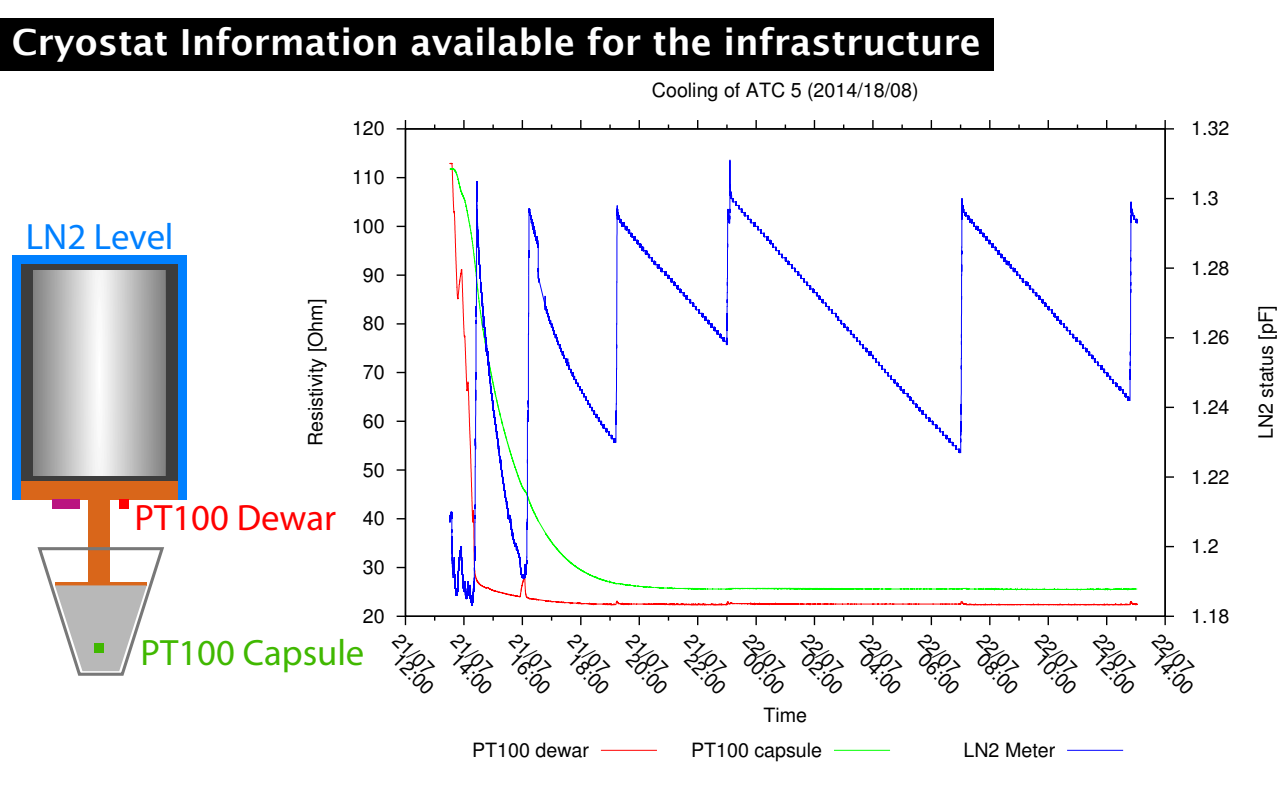
<style>
.page{position:relative;width:1280px;height:800px;background:#fff}
.page>*{position:absolute;margin:0;border:0;box-sizing:border-box;transform-origin:0 0}
.t1{font:36.7px "Myriad Pro";color:#40b800}
.t2{font:36.7px "Myriad Pro";color:#f00}
.t3{font:36.7px "Myriad Pro";color:#0080ff}
.t4{font:600 36px "Lucida Sans";color:#fff}
.t5{font:19.7px/13.9px "Helvetica";color:#000}
</style>
<div class="page">
<div style="left:0;top:18px;width:994px;height:53px;background:#000"></div>
<div style="left:12px;top:255px;width:175px;height:245px;background:#0080ff"></div>
<div style="left:21px;top:264px;width:156px;height:217px;background:#3d3d3d"></div>
<svg style="left:33px;top:270px;width:132px;height:205px;background:#bfbfbf"></svg>
<div style="left:21px;top:481px;width:156px;height:19px;background:#d9661a"></div>
<div style="left:89px;top:500px;width:21px;height:82px;background:#d9661a"></div>
<svg style="left:37px;top:546px;width:127px;height:130px"></svg>
<div style="left:52px;top:500px;width:27px;height:9px;background:#ba1480"></div>
<div style="left:119px;top:500px;width:9px;height:9px;background:#f00"></div>
<div style="left:95px;top:644px;width:9px;height:9px;background:#40b800"></div>
<svg style="left:397px;top:469px;width:8px;height:2px"></svg>
<svg style="left:397px;top:323px;width:8px;height:2px"></svg>
<svg style="left:397px;top:274px;width:8px;height:2px"></svg>
<svg style="left:397px;top:616px;width:9px;height:9px"></svg>
<svg style="left:397px;top:120px;width:9px;height:10px"></svg>
<svg style="left:1164px;top:616px;width:10px;height:9px"></svg>
<svg style="left:1166px;top:476px;width:8px;height:2px"></svg>
<svg style="left:1166px;top:337px;width:8px;height:2px"></svg>
<svg style="left:1166px;top:267px;width:8px;height:2px"></svg>
<svg style="left:1164px;top:120px;width:10px;height:10px"></svg>
<svg style="left:451px;top:120px;width:687px;height:506px"></svg>
<h2 class="t4" style="left:12px;top:22px;width:971px">Cryostat Information available for the infrastructure</h2>
<h1 class="t3" style="left:26px;top:214px;width:149px">LN2 Level</h1>
<p class="t5" style="left:352px;top:123px;width:34px">120</p>
<p class="t5" style="left:352px;top:172px;width:34px">110</p>
<p class="t5" style="left:352px;top:221px;width:34px">100</p>
<p class="t5" style="left:363px;top:270px;width:23px">90</p>
<p class="t5" style="left:652px;top:85px;width:268px">Cooling of ATC 5 (2014/18/08)</p>
<p class="t5" style="left:1191px;top:123px;width:40px">1.32</p>
<p class="t5" style="left:1191px;top:193px;width:29px">1.3</p>
<p class="t5" style="left:1191px;top:263px;width:40px">1.28</p>
<p class="t5" style="left:310px;top:446px;width:149px;rotate:-90deg">Resistivity [Ohm]</p>
<p class="t5" style="left:1261px;top:439px;width:135px;rotate:-90deg">LN2 status [pF]</p>
<p class="t5" style="left:363px;top:318px;width:23px">80</p>
<p class="t5" style="left:1191px;top:332px;width:40px">1.26</p>
<p class="t5" style="left:363px;top:367px;width:23px">70</p>
<p class="t5" style="left:1191px;top:402px;width:40px">1.24</p>
<p class="t5" style="left:363px;top:416px;width:23px">60</p>
<p class="t5" style="left:363px;top:464px;width:23px">50</p>
<p class="t5" style="left:1191px;top:472px;width:40px">1.22</p>
<h1 class="t2" style="left:135px;top:495px;width:203px">PT100 Dewar</h1>
<p class="t5" style="left:363px;top:513px;width:23px">40</p>
<p class="t5" style="left:363px;top:562px;width:23px">30</p>
<p class="t5" style="left:363px;top:611px;width:23px">20</p>
<p class="t5" style="left:1191px;top:541px;width:29px">1.2</p>
<p class="t5" style="left:1191px;top:611px;width:40px">1.18</p>
<h1 class="t1" style="left:141px;top:630px;width:225px">PT100 Capsule</h1>
<p class="t5" style="left:409px;top:643px;width:51px;text-indent:-14px;rotate:45deg">21/07<br>12:00</p>
<p class="t5" style="left:468px;top:643px;width:51px;text-indent:-14px;rotate:45deg">21/07<br>14:00</p>
<p class="t5" style="left:526px;top:643px;width:51px;text-indent:-14px;rotate:45deg">21/07<br>16:00</p>
<p class="t5" style="left:585px;top:643px;width:51px;text-indent:-14px;rotate:45deg">21/07<br>18:00</p>
<p class="t5" style="left:643px;top:643px;width:51px;text-indent:-14px;rotate:45deg">21/07<br>20:00</p>
<p class="t5" style="left:702px;top:643px;width:51px;text-indent:-14px;rotate:45deg">21/07<br>22:00</p>
<p class="t5" style="left:760px;top:643px;width:51px;text-indent:-14px;rotate:45deg">22/07<br>00:00</p>
<p class="t5" style="left:818px;top:643px;width:51px;text-indent:-14px;rotate:45deg">22/07<br>02:00</p>
<p class="t5" style="left:877px;top:643px;width:51px;text-indent:-14px;rotate:45deg">22/07<br>04:00</p>
<p class="t5" style="left:935px;top:643px;width:51px;text-indent:-14px;rotate:45deg">22/07<br>06:00</p>
<p class="t5" style="left:994px;top:643px;width:51px;text-indent:-14px;rotate:45deg">22/07<br>08:00</p>
<p class="t5" style="left:1052px;top:643px;width:51px;text-indent:-14px;rotate:45deg">22/07<br>10:00</p>
<p class="t5" style="left:1111px;top:643px;width:51px;text-indent:-14px;rotate:45deg">22/07<br>12:00</p>
<p class="t5" style="left:1169px;top:643px;width:51px;text-indent:-14px;rotate:45deg">22/07<br>14:00</p>
<p class="t5" style="left:763px;top:710px;width:45px">Time</p>
<p class="t5" style="left:472px;top:745px;width:118px">PT100 dewar</p>
<p class="t5" style="left:691px;top:745px;width:133px">PT100 capsule</p>
<p class="t5" style="left:963px;top:745px;width:93px">LN2 Meter</p>
</div>
